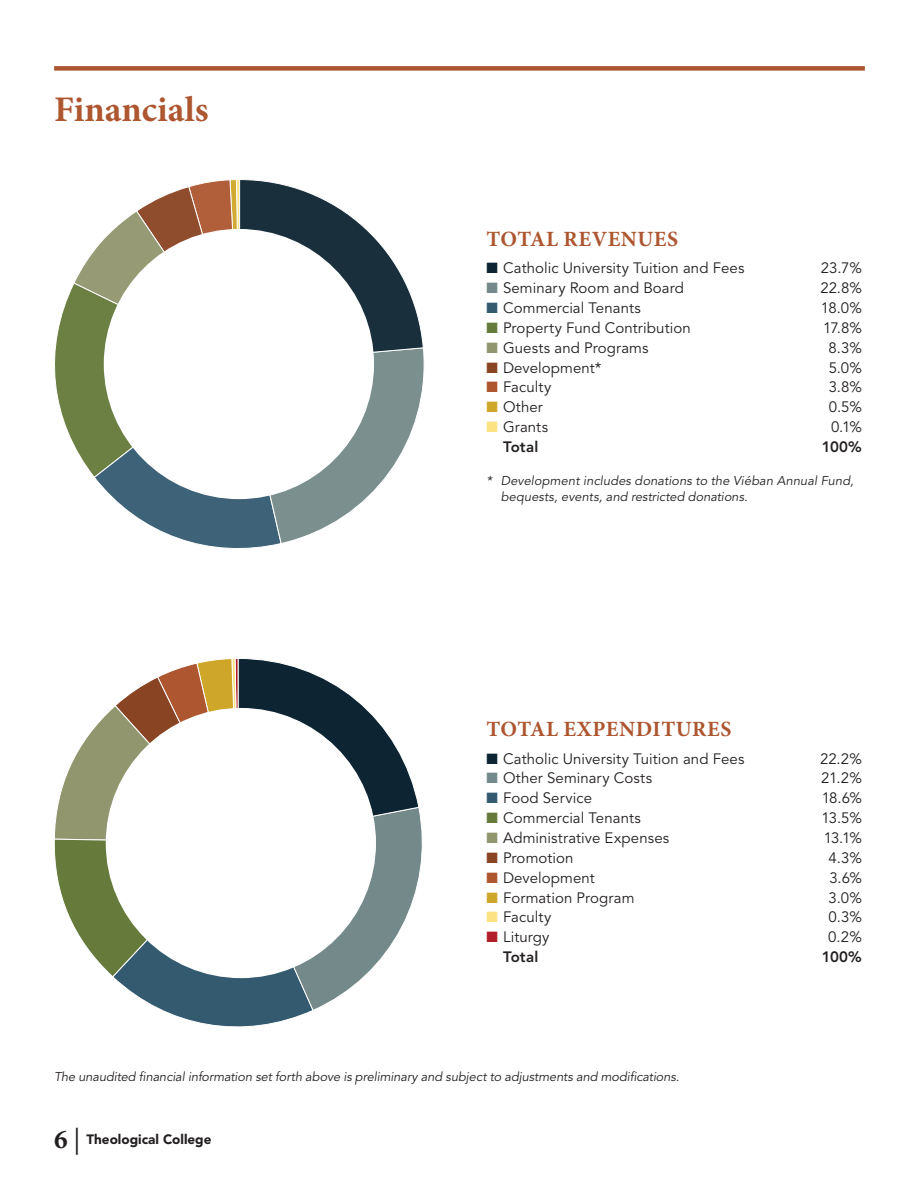
<style>
.page{position:relative;width:919px;height:1189px;background:#fff}
.page>*{position:absolute;margin:0;border:0;box-sizing:border-box;transform-origin:0 0}
.Headline_2{font:700 36px "Minion Pro";color:#ad5630}
.Headline_2-2{font:700 21.75px "Minion Pro";letter-spacing:.025em;color:#ad5630}
.Text{font:15px "Avenir LT Std";letter-spacing:.005em;color:#231f20}
.Text-2{font:800 15px "Avenir LT Std";letter-spacing:.01em;color:#231f20}
.t1{font:900 13.5px "Avenir LT Std";color:#231f20}
.Text-3{font:italic 12.75px/15.3px "Avenir LT Std";color:#231f20}
.s1{color:#0d2532}
.s2{color:#748989}
.s3{color:#345a70}
.s4{color:#657a3b}
.s5{color:#92966e}
.s6{color:#894423}
.s7{color:#ad5630}
.s8{color:#cea629}
.s9{color:#fce282}
.s10{color:#b11f2b}
.s11{font-family:"Minion Pro";font-weight:700;font-size:27px}
.s12{font-family:"Minion Pro";font-weight:400;font-size:27px}
</style>
<div class="page">
<div style="left:54px;top:66px;width:810px;height:5px;background:#ad5630"></div>
<svg style="left:54px;top:179px;width:370px;height:370px"></svg>
<div style="left:104px;top:229px;width:270px;height:270px;background:#fff;border-radius:50%"></div>
<svg style="left:54px;top:658px;width:368px;height:369px"></svg>
<div style="left:106px;top:707px;width:270px;height:270px;background:#fff;border-radius:50%"></div>
<p class="Headline_2" style="left:54px;top:84px;width:156px">Financials</p>
<p class="Headline_2-2" style="left:486px;top:223px;width:193px">TOTAL REVENUES</p>
<p class="Text" style="left:486px;top:259px;width:259px"><span class="s1">■</span> Catholic University Tuition and Fees</p>
<p class="Text" style="left:820px;top:259px;width:42px">23.7%</p>
<p class="Text" style="left:486px;top:279px;width:199px"><span class="s2">■</span> Seminary Room and Board</p>
<p class="Text" style="left:820px;top:279px;width:43px">22.8%</p>
<p class="Text" style="left:486px;top:299px;width:156px"><span class="s3">■</span> Commercial Tenants</p>
<p class="Text" style="left:820px;top:299px;width:42px">18.0%</p>
<p class="Text" style="left:486px;top:319px;width:206px"><span class="s4">■</span> Property Fund Contribution</p>
<p class="Text" style="left:822px;top:319px;width:40px">17.8%</p>
<p class="Text" style="left:486px;top:339px;width:163px"><span class="s5">■</span> Guests and Programs</p>
<p class="Text" style="left:828px;top:339px;width:35px">8.3%</p>
<p class="Text" style="left:486px;top:359px;width:116px"><span class="s6">■</span> Development*</p>
<p class="Text" style="left:828px;top:359px;width:35px">5.0%</p>
<p class="Text" style="left:486px;top:378px;width:66px"><span class="s7">■</span> Faculty</p>
<p class="Text" style="left:828px;top:378px;width:35px">3.8%</p>
<p class="Text" style="left:486px;top:398px;width:58px"><span class="s8">■</span> Other</p>
<p class="Text" style="left:828px;top:398px;width:34px">0.5%</p>
<p class="Text" style="left:486px;top:418px;width:63px"><span class="s9">■</span> Grants</p>
<p class="Text" style="left:830px;top:418px;width:32px">0.1%</p>
<p class="Text-2" style="left:503px;top:438px;width:37px">Total</p>
<p class="Text-2" style="left:821px;top:438px;width:41px">100%</p>
<p class="Text-3" style="left:500px;top:473px;width:354px;text-indent:-14px">* Development includes donations to the Viéban Annual Fund, bequests, events, and restricted donations.</p>
<p class="Headline_2-2" style="left:486px;top:713px;width:246px">TOTAL EXPENDITURES</p>
<p class="Text" style="left:486px;top:749px;width:259px"><span class="s1">■</span> Catholic University Tuition and Fees</p>
<p class="Text" style="left:819px;top:749px;width:43px">22.2%</p>
<p class="Text" style="left:486px;top:769px;width:167px"><span class="s2">■</span> Other Seminary Costs</p>
<p class="Text" style="left:820px;top:769px;width:42px">21.2%</p>
<p class="Text" style="left:486px;top:789px;width:107px"><span class="s3">■</span> Food Service</p>
<p class="Text" style="left:821px;top:789px;width:42px">18.6%</p>
<p class="Text" style="left:486px;top:809px;width:156px"><span class="s4">■</span> Commercial Tenants</p>
<p class="Text" style="left:821px;top:809px;width:42px">13.5%</p>
<p class="Text" style="left:486px;top:829px;width:184px"><span class="s5">■</span> Administrative Expenses</p>
<p class="Text" style="left:823px;top:829px;width:40px">13.1%</p>
<p class="Text" style="left:486px;top:848px;width:88px"><span class="s6">■</span> Promotion</p>
<p class="Text" style="left:828px;top:848px;width:35px">4.3%</p>
<p class="Text" style="left:486px;top:868px;width:110px"><span class="s7">■</span> Development</p>
<p class="Text" style="left:829px;top:868px;width:34px">3.6%</p>
<p class="Text" style="left:486px;top:888px;width:149px"><span class="s8">■</span> Formation Program</p>
<p class="Text" style="left:828px;top:888px;width:35px">3.0%</p>
<p class="Text" style="left:486px;top:908px;width:66px"><span class="s9">■</span> Faculty</p>
<p class="Text" style="left:828px;top:908px;width:35px">0.3%</p>
<p class="Text" style="left:486px;top:928px;width:64px"><span class="s10">■</span> Liturgy</p>
<p class="Text" style="left:828px;top:928px;width:35px">0.2%</p>
<p class="Text-2" style="left:503px;top:947px;width:37px">Total</p>
<p class="Text-2" style="left:821px;top:947px;width:41px">100%</p>
<p class="Text-3" style="left:54px;top:1068px;width:626px">The unaudited financial information set forth above is preliminary and subject to adjustments and modifications.</p>
<p class="t1" style="left:54px;top:1131px;width:159px"><span class="s11">6</span> <span class="s12">|</span> Theological College</p>
</div>
